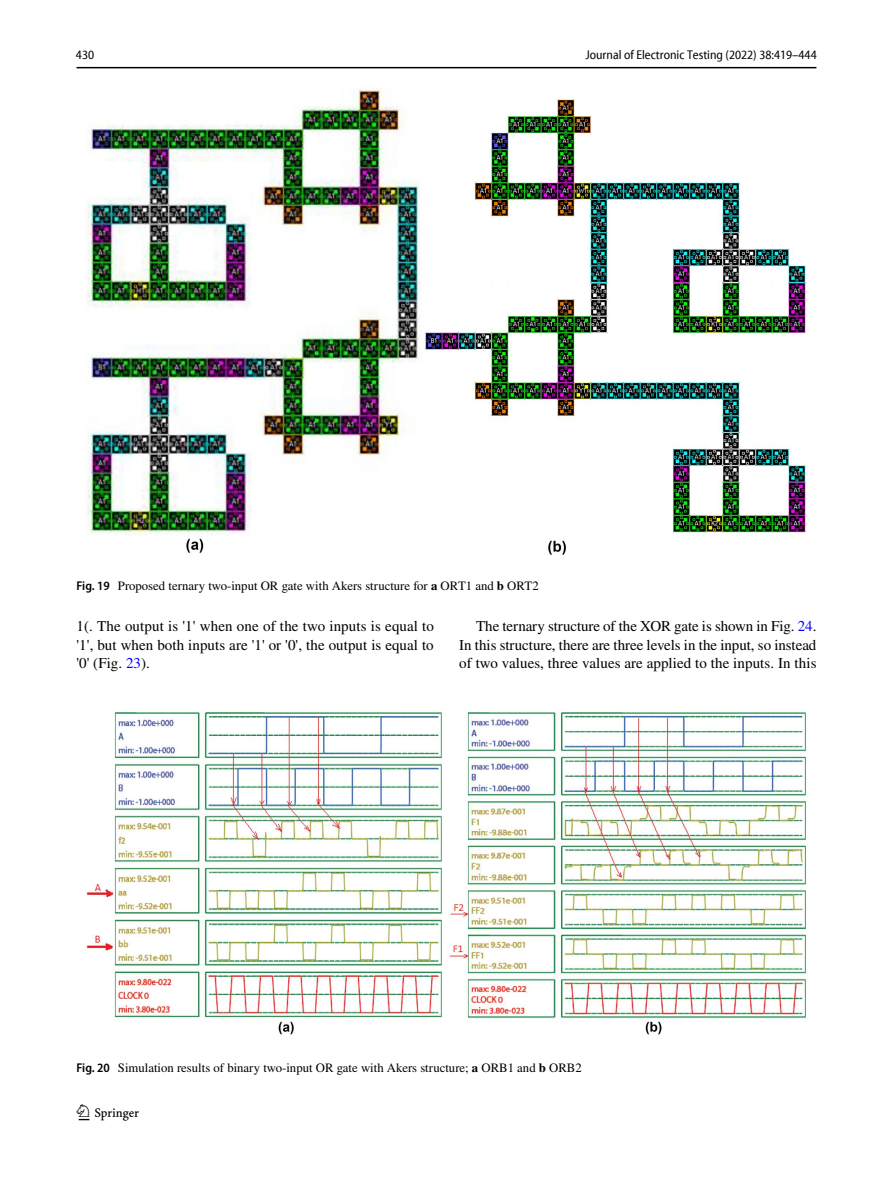
<style>
.page{position:relative;width:893px;height:1187px;background:#fff}
.page>*{position:absolute;margin:0;border:0;box-sizing:border-box;transform-origin:0 0}
.t1{font:22.5px "Springnew Regular 2";color:#000}
.t2{font:15px/18.8px "STIX";letter-spacing:.005em;color:#000;text-align:justify}
.t3{font:12.75px "STIX";color:#000}
.t4{font:semi-condensed 12.75px "Myriad Pro Unic";color:#000}
.s1{font-family:"Myriad Pro";font-weight:600;font-stretch:semi-condensed}
.s2{font-weight:700}
.s3{color:#00f}
</style>
<div class="page">
<hr style="left:77px;top:67px;width:739px;height:1px;background:#000">
<img style="left:87px;top:88px;width:720px;height:467px">
<img style="left:86px;top:711px;width:722px;height:324px">
<p class="t4" style="left:76px;top:50px;width:20px">430</p>
<p class="t4" style="left:585px;top:50px;width:233px">Journal of Electronic Testing (2022) 38:419–444</p>
<p class="t3" style="left:77px;top:577px;width:464px"><span class="s1">Fig. 19</span> Proposed ternary two-input OR gate with Akers structure for <span class="s2">a</span> ORT1 and <span class="s2">b</span> ORT2</p>
<p class="t2" style="left:77px;top:617px;width:359px">1(. The output is '1' when one of the two inputs is equal to '1', but when both inputs are '1' or '0', the output is equal to '0' (Fig. <span class="s3">23</span>).</p>
<p class="t2" style="left:459px;top:617px;width:359px;text-indent:17px">The ternary structure of the XOR gate is shown in Fig. <span class="s3">24</span>.<br>In this structure, there are three levels in the input, so instead of two values, three values are applied to the inputs. In this</p>
<p class="t3" style="left:77px;top:1059px;width:507px"><span class="s1">Fig. 20</span> Simulation results of binary two-input OR gate with Akers structure; <span class="s2">a</span> ORB1 and <span class="s2">b</span> ORB2</p>
<h1 class="t1" style="left:79px;top:1104px;width:62px">1 3</h1>
</div>
